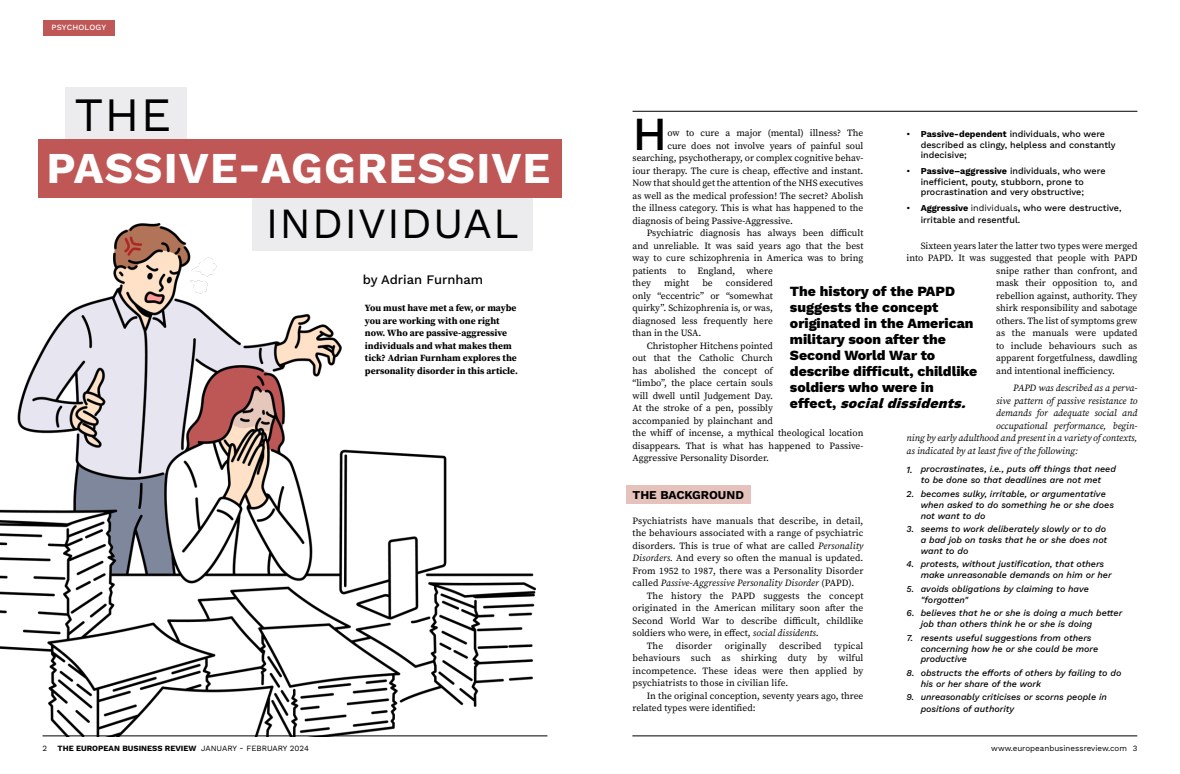
<style>
.page{position:relative;width:1180px;height:774px;background:#fff}
.page>*{position:absolute;margin:0;border:0;box-sizing:border-box;transform-origin:0 0}
.t1{font:47.9px "Work Sans";color:#000}
.t2{font:500 47.4px "Work Sans";color:#000}
.t3{font:700 44px "Work Sans";letter-spacing:.025em;color:#fff}
.t4{font:43px "Work Sans";letter-spacing:.025em;color:#000}
.t5{font:800 14px/16px "Work Sans";color:#000}
.t6{font:500 13px "Work Sans";color:#000}
.t7{font:700 12px "Work Sans";color:#000}
.t8{font:9.5px/12.5px "Source Serif Pro";color:#000;text-align:justify}
.t9{font:italic 9.5px "Source Serif Pro";color:#000}
.t10{font:700 9.5px/12.5px "Source Serif Pro";color:#000}
.t11{font:italic 500 9px/10.8px "Work Sans";color:#000}
.t12{font:500 9px/10.5px "Work Sans";color:#000}
.t13{font:700 8px "Work Sans";color:#000}
.t14{font:8px "Work Sans";color:#000}
.t15{font:500 8px "Work Sans";letter-spacing:.025em;color:#fff}
.s1{font-weight:700}
.s2{font-weight:400}
.s3{font-size:9.5px}
.s4{font-style:italic}
.s5{font-style:normal}
</style>
<div class="page">
<div style="left:43px;top:20px;width:71px;height:16px;background:#be5756"></div>
<hr style="left:632px;top:735px;width:505px;height:1px;background:#000">
<hr style="left:632px;top:111px;width:505px;height:1px;background:#000">
<hr style="left:43px;top:735px;width:504px;height:1px;background:#000">
<div style="left:65px;top:88px;width:122px;height:51px;background:#ecebee"></div>
<div style="left:253px;top:197px;width:280px;height:54px;background:#ecebee"></div>
<div style="left:39px;top:139px;width:522px;height:58px;background:#be5756"></div>
<img style="left:0;top:224px;width:536px;height:512px">
<div style="left:626px;top:485px;width:125px;height:19px;background:#e5c2bb"></div>
<p class="t15" style="left:52px;top:22px;width:56px">PSYCHOLOGY</p>
<h1 class="t1" style="left:74px;top:78px;width:98px">THE</h1>
<h3 class="t3" style="left:46px;top:134px;width:505px">PASSIVE-AGGRESSIVE</h3>
<h3 class="t4" style="left:266px;top:191px;width:254px">INDIVIDUAL</h3>
<h3 class="t6" style="left:363px;top:269px;width:122px">by Adrian Furnham</h3>
<p class="t10" style="left:365px;top:301px;width:154px">You must have met a few, or maybe you are working with one right now. Who are passive-aggressive individuals and what makes them tick? Adrian Furnham explores the personality disorder in this article.</p>
<h2 class="t2" style="left:632px;top:97px;width:36px">H</h2>
<p class="t8" style="left:667px;top:127px;width:197px">ow to cure a major (mental) illness? The</p>
<p class="t12" style="left:920px;top:128px;width:196px;text-indent:-14px">• <span class="s1">Passive-dependent</span> individuals, who were described as clingy, helpless and constantly indecisive;</p>
<p class="t12" style="left:920px;top:165px;width:186px;text-indent:-14px">• <span class="s1">Passive–aggressive</span> individuals, who were inefficient, pouty, stubborn, prone to procrastination and very obstructive;</p>
<p class="t12" style="left:920px;top:202px;width:202px;line-height:11.4px;text-indent:-14px">• <span class="s1">Aggressive</span> <span class="s2">individuals</span><span class="s1">,</span> who were destructive, irritable and resentful.</p>
<p class="t8" style="left:920px;top:239px;width:218px">Sixteen years later the latter two types were merged</p>
<p class="t8" style="left:906px;top:252px;width:232px">into PAPD. It was suggested that people with PAPD</p>
<p class="t8" style="left:996px;top:264px;width:143px">snipe rather than confront, and</p>
<p class="t8" style="left:996px;top:277px;width:143px">mask their opposition to, and</p>
<p class="t8" style="left:996px;top:289px;width:143px">rebellion against, authority. They</p>
<p class="t8" style="left:996px;top:302px;width:143px">shirk responsibility and sabotage</p>
<p class="t8" style="left:996px;top:314px;width:143px">others. The list of symptoms grew</p>
<p class="t8" style="left:996px;top:327px;width:143px">as the manuals were updated</p>
<p class="t8" style="left:996px;top:339px;width:143px">to include behaviours such as</p>
<p class="t8" style="left:996px;top:352px;width:143px">apparent forgetfulness, dawdling</p>
<p class="t8" style="left:996px;top:364px;width:120px">and intentional inefficiency.</p>
<p class="t9" style="left:1013px;top:381px;width:126px">PAPD was described as a perva-</p>
<p class="t9" style="left:996px;top:394px;width:143px">sive pattern of passive resistance to</p>
<p class="t9" style="left:996px;top:406px;width:143px">demands for adequate social and</p>
<p class="t9" style="left:996px;top:419px;width:143px">occupational performance, begin-</p>
<p class="t9" style="left:906px;top:431px;width:232px">ning by early adulthood and present in a variety of contexts,</p>
<p class="t9" style="left:906px;top:444px;width:173px">as indicated by at least five of the following:</p>
<p class="t11" style="left:906px;top:463px;width:211px;text-align:center"><span class="s3">1.</span> procrastinates, i.e., puts off things that need to be done so that deadlines are not met</p>
<p class="t11" style="left:920px;top:488px;width:195px;text-indent:-14px">2. becomes sulky, irritable, or argumentative when asked to do something he or she does not want to do</p>
<p class="t11" style="left:920px;top:523px;width:188px;text-indent:-14px">3. seems to work deliberately slowly or to do a bad job on tasks that he or she does not want to do</p>
<p class="t11" style="left:920px;top:558px;width:192px;text-indent:-14px">4. protests, without justification, that others make unreasonable demands on him or her</p>
<p class="t11" style="left:920px;top:583px;width:170px;text-indent:-14px">5. avoids obligations by claiming to have "forgotten"</p>
<p class="t11" style="left:920px;top:607px;width:203px;text-indent:-14px">6. believes that he or she is doing a much better job than others think he or she is doing</p>
<p class="t11" style="left:920px;top:632px;width:179px;text-indent:-14px">7. resents useful suggestions from others concerning how he or she could be more productive</p>
<p class="t11" style="left:920px;top:667px;width:202px;text-indent:-14px">8. obstructs the efforts of others by failing to do his or her share of the work</p>
<p class="t11" style="left:920px;top:691px;width:188px;line-height:11.4px;text-indent:-14px">9. unreasonably criticises or scorns people in positions of authority</p>
<p class="t8" style="left:667px;top:139px;width:197px">cure does not involve years of painful soul</p>
<p class="t8" style="left:632px;top:152px;width:232px">searching, psychotherapy, or complex cognitive behav-</p>
<p class="t8" style="left:632px;top:164px;width:232px">iour therapy. The cure is cheap, effective and instant.</p>
<p class="t8" style="left:632px;top:177px;width:232px">Now that should get the attention of the NHS executives</p>
<p class="t8" style="left:632px;top:189px;width:232px">as well as the medical profession! The secret? Abolish</p>
<p class="t8" style="left:632px;top:202px;width:232px">the illness category. This is what has happened to the</p>
<p class="t8" style="left:632px;top:214px;width:162px">diagnosis of being Passive-Aggressive.</p>
<p class="t8" style="left:646px;top:227px;width:218px">Psychiatric diagnosis has always been difficult</p>
<p class="t8" style="left:632px;top:239px;width:232px">and unreliable. It was said years ago that the best</p>
<p class="t8" style="left:632px;top:252px;width:232px">way to cure schizophrenia in America was to bring</p>
<p class="t8" style="left:632px;top:264px;width:142px">patients to England, where</p>
<p class="t8" style="left:632px;top:277px;width:20px">they</p>
<p class="t8" style="left:664px;top:277px;width:26px">might</p>
<p class="t8" style="left:702px;top:277px;width:12px">be</p>
<p class="t8" style="left:632px;top:277px;width:142px;text-indent:93px">considered only “eccentric” or “somewhat quirky”. Schizophrenia is, or was, diagnosed less frequently here than in the USA.</p>
<p class="t8" style="left:632px;top:339px;width:232px;text-align:left;text-indent:14px">Christopher Hitchens pointed<br>out that the Catholic Church<br>has abolished the concept of<br>“limbo”, the place certain souls<br>will dwell until Judgement Day.<br>At the stroke of a pen, possibly<br>accompanied by plainchant and<br>the whiff of incense, a mythical theological location disappears. That is what has happened to Passive-Aggressive Personality Disorder.</p>
<p class="t7" style="left:632px;top:485px;width:113px">THE BACKGROUND</p>
<p class="t8" style="left:632px;top:514px;width:232px">Psychiatrists have manuals that describe, in detail,</p>
<p class="t8" style="left:632px;top:527px;width:232px">the behaviours associated with a range of psychiatric</p>
<p class="t8" style="left:632px;top:539px;width:232px">disorders. This is true of what are called <span class="s4">Personality</span></p>
<p class="t8" style="left:632px;top:552px;width:232px"><span class="s4">Disorders.</span> And every so often the manual is updated.</p>
<p class="t8" style="left:632px;top:564px;width:232px">From 1952 to 1987, there was a Personality Disorder</p>
<p class="t9" style="left:632px;top:576px;width:223px"><span class="s5">called</span> Passive-Aggressive Personality Disorder <span class="s5">(PAPD).</span></p>
<p class="t8" style="left:646px;top:589px;width:218px">The history the PAPD suggests the concept</p>
<p class="t8" style="left:632px;top:602px;width:232px">originated in the American military soon after the</p>
<p class="t8" style="left:632px;top:614px;width:232px">Second World War to describe difficult, childlike</p>
<p class="t8" style="left:632px;top:627px;width:188px">soldiers who were, in effect, <span class="s4">social dissidents</span>.</p>
<p class="t8" style="left:646px;top:639px;width:18px">The</p>
<p class="t8" style="left:675px;top:639px;width:38px">disorder</p>
<p class="t8" style="left:724px;top:639px;width:43px">originally</p>
<p class="t8" style="left:779px;top:639px;width:44px">described</p>
<h3 class="t5" style="left:789px;top:283px;width:189px">The history of the PAPD suggests the concept originated in the American military soon after the<br>Second World War to describe difficult, childlike soldiers who were in<br>e ff e c t , <span class="s4">socialdissidents.</span></h3>
<p class="t8" style="left:632px;top:639px;width:232px;text-indent:202px">typical behaviours such as shirking duty by wilful incompetence. These ideas were then applied by psychiatrists to those in civilian life.</p>
<p class="t8" style="left:632px;top:689px;width:232px;text-indent:14px">In the original conception, seventy years ago, three related types were identified:</p>
<p class="t14" style="left:43px;top:742px;width:6px">2</p>
<p class="t13" style="left:58px;top:742px;width:253px">THE EUROPEAN BUSINESS REVIEW <span class="s2">JANUARY - FEBRUARY 2024</span></p>
<p class="t14" style="left:991px;top:742px;width:147px">www.europeanbusinessreview.com 3</p>
</div>
